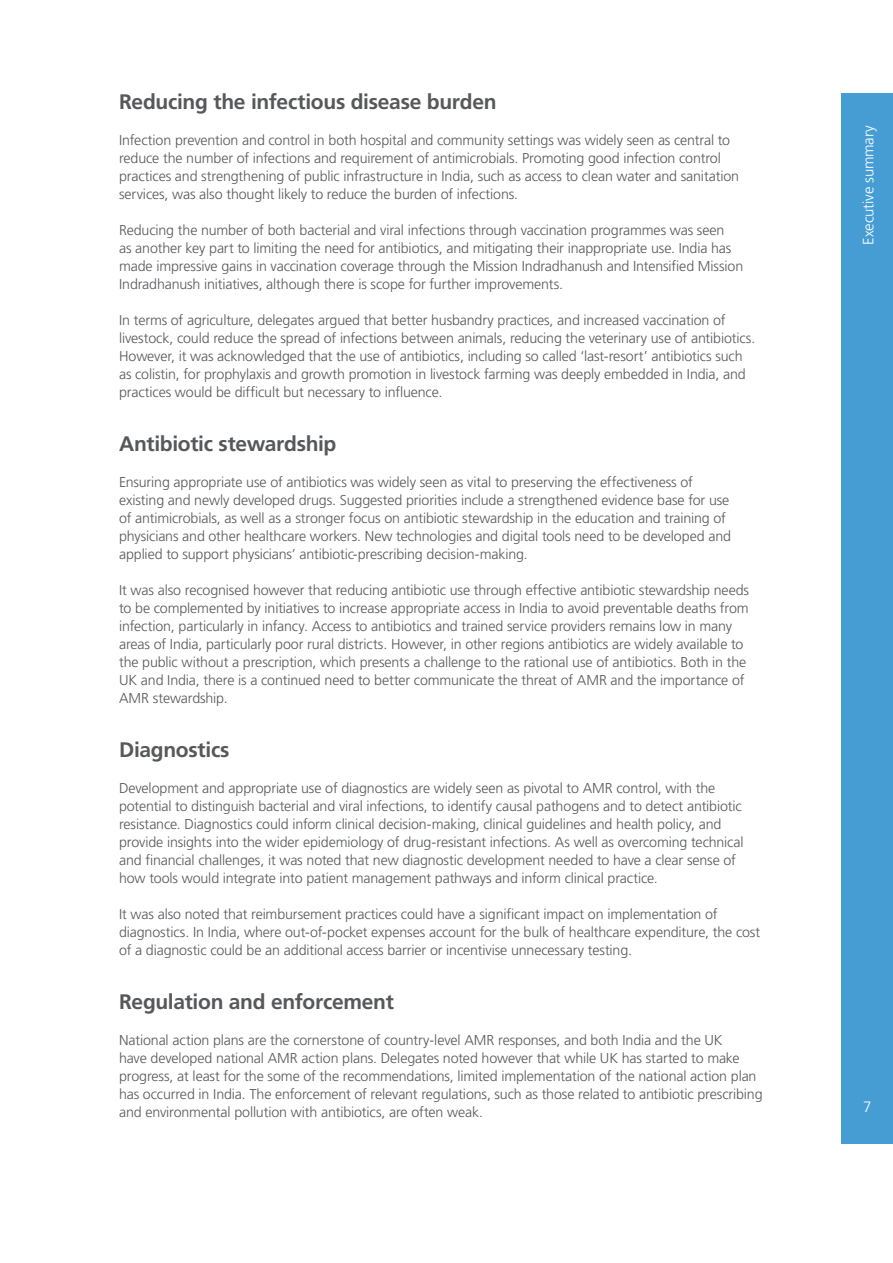
<style>
.page{position:relative;width:893px;height:1263px;background:#fff}
.page>*{position:absolute;margin:0;border:0;box-sizing:border-box;transform-origin:0 0}
.Body_Text{font:700 21px "Frutiger LT Std";letter-spacing:-.015em;color:#57585a}
.t1{font:300 15px "Frutiger LT Std";letter-spacing:-.015em;color:#fff}
.Body_Text-2{font:300 14.25px/18px "Frutiger LT Std";letter-spacing:-.01em;color:#57585a}
</style>
<div class="page">
<div style="left:842px;top:94px;width:51px;height:1050px;background:#459dd4"></div>
<p class="Body_Text" style="left:119px;top:90px;width:379px">Reducing the infectious disease burden</p>
<p class="Body_Text-2" style="left:119px;top:132px;width:622px">Infection prevention and control in both hospital and community settings was widely seen as central to reduce the number of infections and requirement of antimicrobials. Promoting good infection control practices and strengthening of public infrastructure in India, such as access to clean water and sanitation services, was also thought likely to reduce the burden of infections.</p>
<p class="Body_Text-2" style="left:119px;top:222px;width:626px">Reducing the number of both bacterial and viral infections through vaccination programmes was seen<br>as another key part to limiting the need for antibiotics, and mitigating their inappropriate use. India has made impressive gains in vaccination coverage through the Mission Indradhanush and Intensified Mission Indradhanush initiatives, although there is scope for further improvements.</p>
<p class="Body_Text-2" style="left:119px;top:312px;width:638px">In terms of agriculture, delegates argued that better husbandry practices, and increased vaccination of livestock, could reduce the spread of infections between animals, reducing the veterinary use of antibiotics.<br>However, it was acknowledged that the use of antibiotics, including so called ‘last-resort’ antibiotics such as colistin, for prophylaxis and growth promotion in livestock farming was deeply embedded in India, and practices would be difficult but necessary to influence.</p>
<p class="Body_Text" style="left:119px;top:432px;width:219px">Antibiotic stewardship</p>
<p class="Body_Text-2" style="left:119px;top:474px;width:613px">Ensuring appropriate use of antibiotics was widely seen as vital to preserving the effectiveness of existing and newly developed drugs. Suggested priorities include a strengthened evidence base for use of antimicrobials, as well as a stronger focus on antibiotic stewardship in the education and training of physicians and other healthcare workers. New technologies and digital tools need to be developed and applied to support physicians’ antibiotic-prescribing decision-making.</p>
<p class="Body_Text-2" style="left:119px;top:582px;width:631px">It was also recognised however that reducing antibiotic use through effective antibiotic stewardship needs to be complemented by initiatives to increase appropriate access in India to avoid preventable deaths from infection, particularly in infancy. Access to antibiotics and trained service providers remains low in many areas of India, particularly poor rural districts. However, in other regions antibiotics are widely available to the public without a prescription, which presents a challenge to the rational use of antibiotics. Both in the UK and India, there is a continued need to better communicate the threat of AMR and the importance of AMR stewardship.</p>
<p class="Body_Text" style="left:119px;top:738px;width:112px">Diagnostics</p>
<p class="Body_Text-2" style="left:119px;top:780px;width:626px">Development and appropriate use of diagnostics are widely seen as pivotal to AMR control, with the potential to distinguish bacterial and viral infections, to identify causal pathogens and to detect antibiotic resistance. Diagnostics could inform clinical decision-making, clinical guidelines and health policy, and provide insights into the wider epidemiology of drug-resistant infections. As well as overcoming technical and financial challenges, it was noted that new diagnostic development needed to have a clear sense of how tools would integrate into patient management pathways and inform clinical practice.</p>
<p class="Body_Text-2" style="left:119px;top:906px;width:643px">It was also noted that reimbursement practices could have a significant impact on implementation of diagnostics. In India, where out-of-pocket expenses account for the bulk of healthcare expenditure, the cost of a diagnostic could be an additional access barrier or incentivise unnecessary testing.</p>
<p class="Body_Text" style="left:119px;top:990px;width:276px">Regulation and enforcement</p>
<p class="Body_Text-2" style="left:119px;top:1032px;width:645px">National action plans are the cornerstone of country-level AMR responses, and both India and the UK<br>have developed national AMR action plans. Delegates noted however that while UK has started to make progress, at least for the some of the recommendations, limited implementation of the national action plan has occurred in India. The enforcement of relevant regulations, such as those related to antibiotic prescribing and environmental pollution with antibiotics, are often weak.</p>
<p class="t1" style="left:860px;top:245px;width:121px;rotate:-90deg">Executive summary</p>
<p class="t1" style="left:863px;top:1098px;width:10px">7</p>
</div>
